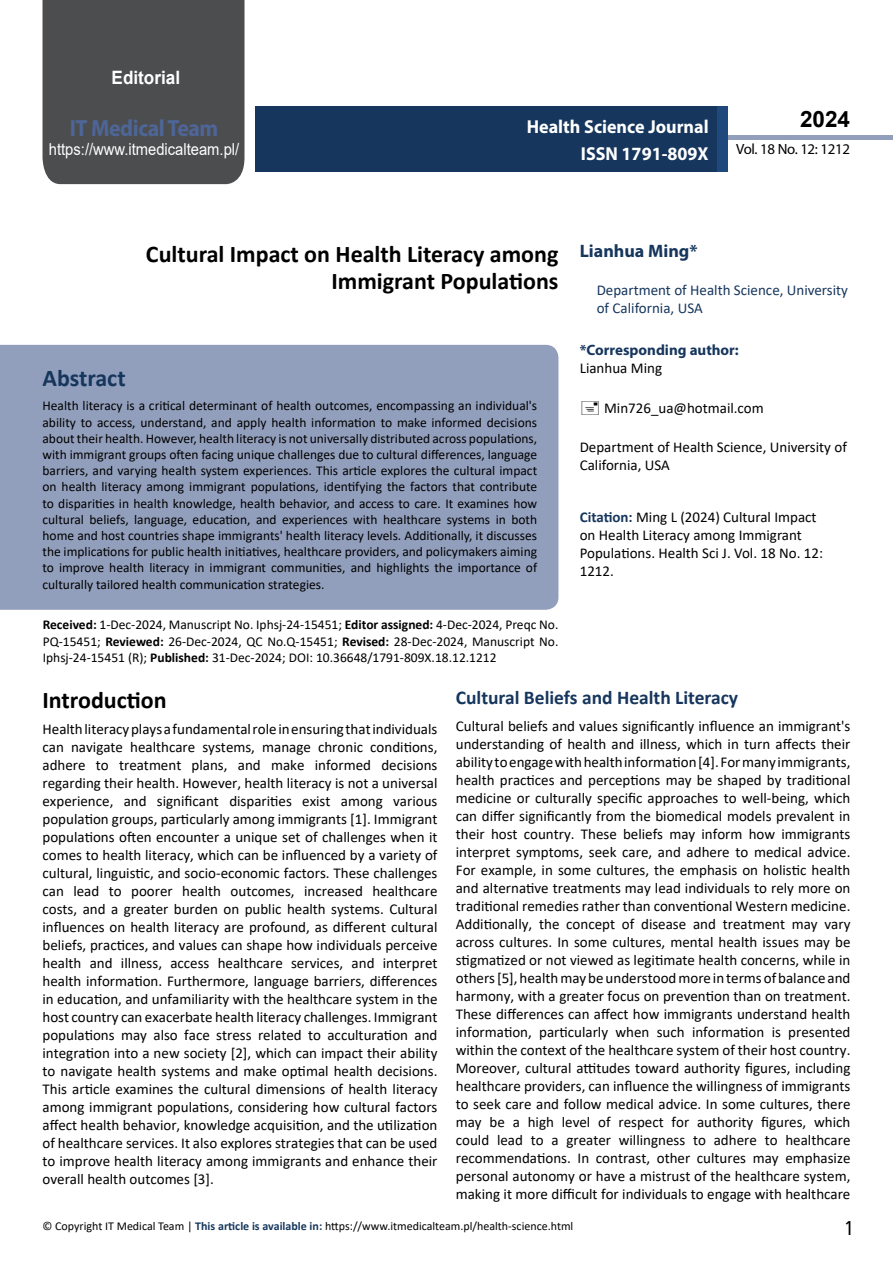
<style>
.page{position:relative;width:893px;height:1263px;background:#fff}
.page>*{position:absolute;margin:0;border:0;box-sizing:border-box;transform-origin:0 0}
.t1{font:25.5px "Tunga";color:#000}
.t2{font:700 24px/26.4px "Calibri";color:#000;text-align:right}
.t3{font:700 24px "Calibri";color:#16365d}
.t4{font:700 23.4px "Myriad Pro";letter-spacing:-.02em;color:#4e6697;scale:.93 1}
.t5{font:700 22.5px "Arial";color:#000}
.t6{font:700 19.5px "Calibri";color:#16365d}
.t7{font:700 18.75px/27.2px "Myriad Pro";color:#fff;text-align:right;scale:.96 1}
.t8{font:700 18.45px "Arial";color:#fff;scale:.93 1}
.t9{font:700 18px "Myriad Pro";color:#16365d}
.t10{font:16.5px "Arial";color:#fff;scale:.89 1}
.t11{font:15px/18px "Calibri";color:#000}
.t12{font:15px/18px "Calibri";color:#16365d}
.t13{font:700 15px "Myriad Pro";color:#16365d}
.t14{font:14.85px "Myriad Pro";letter-spacing:-.02em;color:#000}
.t15{font:13.5px/16.2px "Calibri";color:#000;text-align:justify}
.t16{font:12px "Calibri";color:#000}
.s1{font-weight:700;color:#16365d}
.s2{font-weight:700}
.s3{font-weight:700;color:#16375d}
</style>
<div class="page">
<div style="left:728px;top:135px;width:165px;height:5px;background:#929fbc"></div>
<div style="left:255px;top:107px;width:462px;height:65px;background:#16365d"></div>
<div style="left:717px;top:107px;width:11px;height:65px;background:#1f497d"></div>
<div style="left:43px;top:0;width:201px;height:184px;background:#4c4d4f"></div>
<div style="left:0;top:345px;width:558px;height:265px;background:#929fbc"></div>
<p class="t8" style="left:112px;top:64px;width:75px">Editorial</p>
<h3 class="t4" style="left:70px;top:113px;width:161px">IT Medical Team</h3>
<p class="t10" style="left:49px;top:138px;width:215px">https://www.itmedicalteam.pl/</p>
<p class="t7" style="left:527px;top:112px;width:191px">Health Science Journal<br>ISSN 1791-809X</p>
<h3 class="t5" style="left:800px;top:104px;width:52px">2024</h3>
<p class="t14" style="left:736px;top:140px;width:115px">Vol. 18 No. 12: 1212</p>
<h2 class="t2" style="left:146px;top:241px;width:414px">Cultural Impact on Health Literacy among<br>Immigrant Populations</h2>
<h2 class="t3" style="left:43px;top:361px;width:85px">Abstract</h2>
<p class="t15" style="left:43px;top:397px;width:496px">Health literacy is a critical determinant of health outcomes, encompassing an individual's ability to access, understand, and apply health information to make informed decisions about their health. However, health literacy is not universally distributed across populations, with immigrant groups often facing unique challenges due to cultural differences, language barriers, and varying health system experiences. This article explores the cultural impact on health literacy among immigrant populations, identifying the factors that contribute to disparities in health knowledge, health behavior, and access to care. It examines how cultural beliefs, language, education, and experiences with healthcare systems in both home and host countries shape immigrants' health literacy levels. Additionally, it discusses the implications for public health initiatives, healthcare providers, and policymakers aiming to improve health literacy in immigrant communities, and highlights the importance of culturally tailored health communication strategies.</p>
<p class="t9" style="left:580px;top:240px;width:119px">Lianhua Ming*</p>
<p class="t12" style="left:597px;top:280px;width:253px">Department of Health Science, University of California, USA</p>
<p class="t13" style="left:580px;top:340px;width:161px">*Corresponding author:</p>
<p class="t11" style="left:580px;top:359px;width:84px">Lianhua Ming</p>
<p class="t11" style="left:604px;top:398px;width:161px">Min726_ua@hotmail.com</p>
<p class="t11" style="left:580px;top:437px;width:269px">Department of Health Science, University of<br>California, USA</p>
<p class="t11" style="left:580px;top:508px;width:245px"><span class="s1">Citation:</span> Ming L (2024) Cultural Impact on Health Literacy among Immigrant<br>Populations. Health Sci J. Vol. 18 No. 12:<br>1212.</p>
<p class="t15" style="left:43px;top:616px;width:517px"><span class="s2">Received:</span> 1-Dec-2024, Manuscript No. Iphsj-24-15451; <span class="s2">Editor assigned:</span> 4-Dec-2024, Preqc No.<br>PQ-15451; <span class="s2">Reviewed:</span> 26-Dec-2024, QC No.Q-15451; <span class="s2">Revised:</span> 28-Dec-2024, Manuscript No.<br>Iphsj-24-15451 (R); <span class="s2">Published:</span> 31-Dec-2024; DOI: 10.36648/1791-809X.18.12.1212</p>
<h2 class="t2" style="left:43px;top:686px;width:126px">Introduction</h2>
<p class="t11" style="left:43px;top:720px;width:396px;text-align:justify">Health literacy plays a fundamental role in ensuring that individuals can navigate healthcare systems, manage chronic conditions, adhere to treatment plans, and make informed decisions regarding their health. However, health literacy is not a universal experience, and significant disparities exist among various population groups, particularly among immigrants [1]. Immigrant populations often encounter a unique set of challenges when it comes to health literacy, which can be influenced by a variety of cultural, linguistic, and socio-economic factors. These challenges can lead to poorer health outcomes, increased healthcare costs, and a greater burden on public health systems. Cultural influences on health literacy are profound, as different cultural beliefs, practices, and values can shape how individuals perceive health and illness, access healthcare services, and interpret health information. Furthermore, language barriers, differences in education, and unfamiliarity with the healthcare system in the host country can exacerbate health literacy challenges. Immigrant populations may also face stress related to acculturation and integration into a new society [2], which can impact their ability to navigate health systems and make optimal health decisions.<br>This article examines the cultural dimensions of health literacy among immigrant populations, considering how cultural factors affect health behavior, knowledge acquisition, and the utilization of healthcare services. It also explores strategies that can be used to improve health literacy among immigrants and enhance their overall health outcomes [3].</p>
<h3 class="t6" style="left:456px;top:684px;width:284px">Cultural Beliefs and Health Literacy</h3>
<p class="t11" style="left:456px;top:716px;width:396px;text-align:justify">Cultural beliefs and values significantly influence an immigrant's understanding of health and illness, which in turn affects their ability to engage with health information [4]. For many immigrants, health practices and perceptions may be shaped by traditional medicine or culturally specific approaches to well-being, which can differ significantly from the biomedical models prevalent in their host country. These beliefs may inform how immigrants interpret symptoms, seek care, and adhere to medical advice.<br>For example, in some cultures, the emphasis on holistic health and alternative treatments may lead individuals to rely more on traditional remedies rather than conventional Western medicine.<br>Additionally, the concept of disease and treatment may vary across cultures. In some cultures, mental health issues may be stigmatized or not viewed as legitimate health concerns, while in others [5], health may be understood more in terms of balance and harmony, with a greater focus on prevention than on treatment.<br>These differences can affect how immigrants understand health information, particularly when such information is presented within the context of the healthcare system of their host country.<br>Moreover, cultural attitudes toward authority figures, including healthcare providers, can influence the willingness of immigrants to seek care and follow medical advice. In some cultures, there may be a high level of respect for authority figures, which could lead to a greater willingness to adhere to healthcare recommendations. In contrast, other cultures may emphasize personal autonomy or have a mistrust of the healthcare system, making it more difficult for individuals to engage with healthcare</p>
<p class="t16" style="left:43px;top:1217px;width:532px">© Copyright IT Medical Team | <span class="s3">This article is available in:</span> https://www.itmedicalteam.pl/health-science.html</p>
<h1 class="t1" style="left:845px;top:1211px;width:9px">1</h1>
</div>
